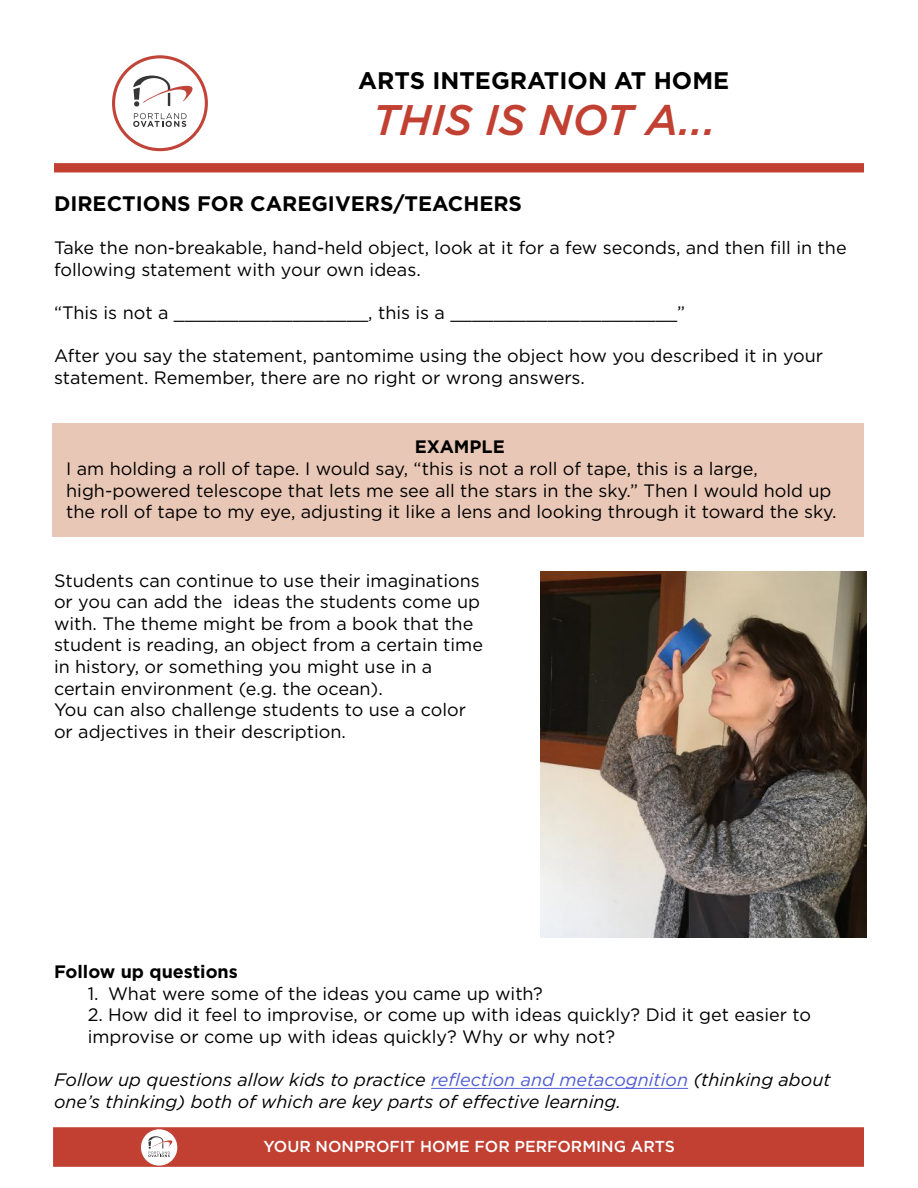
<style>
.page{position:relative;width:918px;height:1188px;background:#fff}
.page>*{position:absolute;margin:0;border:0;box-sizing:border-box;transform-origin:0 0}
.t1{font:italic 500 42.75px "Gotham";color:#c24032}
.t2{font:700 24px "Gotham";color:#000}
.t3{font:700 21px "Gotham";color:#000}
.t4{font:18px/21.6px "Gotham";color:#000}
.t5{font:italic 18px/21.6px "Gotham";color:#000}
.t6{font:700 18px "Gotham";color:#000}
.t7{font:500 15.9px "Gotham";color:#fff}
.s1{color:#4f5cd5}
</style>
<div class="page">
<div style="left:53px;top:1127px;width:811px;height:40px;background:#c24032"></div>
<svg style="left:140px;top:1128px;width:39px;height:39px"></svg>
<hr style="left:431px;top:1088px;width:257px;height:1px;background:#4f5cd5">
<svg style="left:112px;top:55px;width:96px;height:96px"></svg>
<div style="left:54px;top:163px;width:810px;height:9px;background:#c24032"></div>
<div style="left:53px;top:423px;width:811px;height:114px;background:#e9c7b6"></div>
<img style="left:540px;top:572px;width:326px;height:365px">
<h2 class="t2" style="left:358px;top:67px;width:372px">ARTS INTEGRATION AT HOME</h2>
<h1 class="t1" style="left:373px;top:96px;width:345px">THIS IS NOT A...</h1>
<p class="t3" style="left:54px;top:191px;width:470px">DIRECTIONS FOR CAREGIVERS/TEACHERS</p>
<p class="t4" style="left:54px;top:237px;width:794px">Take the non-breakable, hand-held object, look at it for a few seconds, and then fill in the following statement with your own ideas.</p>
<p class="t4" style="left:54px;top:301px;width:633px">“This is not a __________________, this is a _____________________”</p>
<p class="t4" style="left:54px;top:345px;width:771px">After you say the statement, pantomime using the object how you described it in your statement. Remember, there are no right or wrong answers.</p>
<p class="t6" style="left:415px;top:437px;width:91px">EXAMPLE</p>
<p class="t4" style="left:66px;top:458px;width:772px">I am holding a roll of tape. I would say, “this is not a roll of tape, this is a large, high-powered telescope that lets me see all the stars in the sky.” Then I would hold up the roll of tape to my eye, adjusting it like a lens and looking through it toward the sky.</p>
<p class="t4" style="left:54px;top:569px;width:431px">Students can continue to use their imaginations or you can add the ideas the students come up with. The theme might be from a book that the student is reading, an object from a certain time in history, or something you might use in a certain environment (e.g. the ocean).<br>You can also challenge students to use a color or adjectives in their description.</p>
<p class="t6" style="left:54px;top:961px;width:185px">Follow up questions</p>
<p class="t4" style="left:88px;top:982px;width:457px">1. What were some of the ideas you came up with?</p>
<p class="t4" style="left:88px;top:1004px;width:725px">2. How did it feel to improvise, or come up with ideas quickly? Did it get easier to improvise or come up with ideas quickly? Why or why not?</p>
<p class="t5" style="left:54px;top:1069px;width:778px">Follow up questions allow kids to practice <span class="s1">reflection and metacognition</span> (thinking about one’s thinking) both of which are key parts of effective learning.</p>
<p class="t7" style="left:264px;top:1138px;width:413px">YOUR NONPROFIT HOME FOR PERFORMING ARTS</p>
</div>
